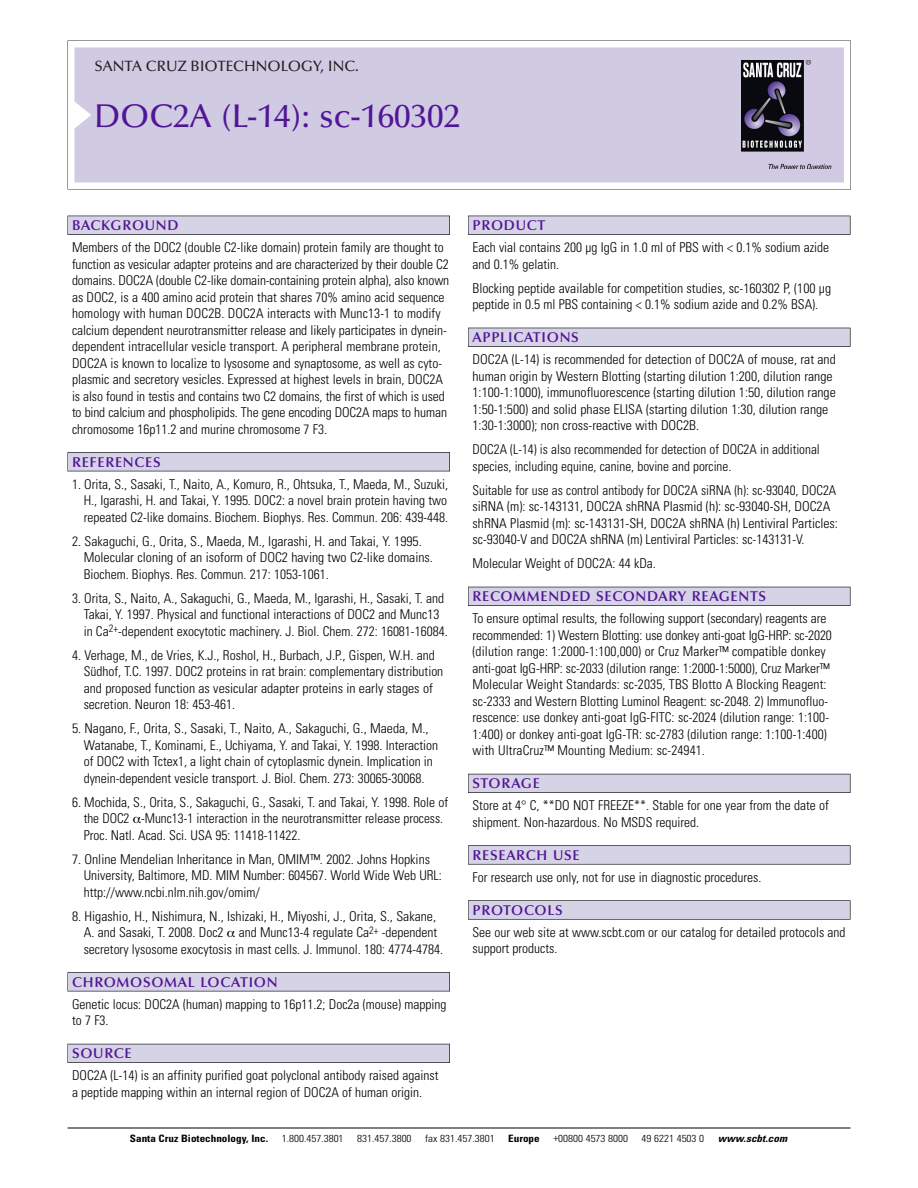
<style>
.page{position:relative;width:918px;height:1188px;background:#fff}
.page>*{position:absolute;margin:0;border:0;box-sizing:border-box;transform-origin:0 0}
.t1{font:500 33px "Optima";color:#511695}
.t2{font:500 15px "Optima";color:#231f20}
.t3{font:600 14.25px "Optima";letter-spacing:.05em;color:#511695}
.t4{font:300 condensed 13.5px/16.5px "Univers";color:#000}
.t5{font:300 condensed 10.2px "Univers";color:#000;scale:1.1 1}
.t6{font:700 condensed 10.2px "Univers";color:#000;scale:1.1 1}
.t7{font:italic 700 condensed 10.2px "Univers";letter-spacing:.005em;color:#000;scale:1.1 1}
</style>
<div class="page">
<svg style="left:68px;top:40px;width:783px;height:149px"></svg>
<div style="left:74px;top:47px;width:770px;height:135px;background:#d1cae3"></div>
<img style="left:741px;top:60px;width:90px;height:108px">
<div style="left:68px;top:216px;width:382px;height:19px;background:#525155"></div>
<div style="left:68px;top:216px;width:381px;height:18px;background:#d7d3e7"></div>
<div style="left:68px;top:452px;width:382px;height:19px;background:#525155"></div>
<div style="left:68px;top:453px;width:381px;height:18px;background:#d7d3e7"></div>
<div style="left:68px;top:972px;width:382px;height:19px;background:#545357"></div>
<div style="left:68px;top:973px;width:381px;height:18px;background:#d7d3e7"></div>
<div style="left:68px;top:1044px;width:382px;height:19px;background:#54535a"></div>
<div style="left:68px;top:1044px;width:381px;height:18px;background:#d7d3e7"></div>
<div style="left:468px;top:216px;width:382px;height:19px;background:#525155"></div>
<div style="left:468px;top:216px;width:382px;height:18px;background:#d7d3e7"></div>
<div style="left:468px;top:328px;width:382px;height:19px;background:#515055"></div>
<div style="left:468px;top:328px;width:382px;height:18px;background:#d7d3e7"></div>
<div style="left:468px;top:587px;width:382px;height:19px;background:#525158"></div>
<div style="left:468px;top:587px;width:382px;height:18px;background:#d7d3e7"></div>
<div style="left:468px;top:774px;width:382px;height:19px;background:#54535a"></div>
<div style="left:468px;top:774px;width:382px;height:18px;background:#d7d3e7"></div>
<svg style="left:468px;top:845px;width:382px;height:20px"></svg>
<div style="left:468px;top:846px;width:382px;height:18px;background:#d7d3e7"></div>
<div style="left:468px;top:900px;width:382px;height:20px;background:#666667"></div>
<div style="left:468px;top:901px;width:382px;height:18px;background:#d7d3e7"></div>
<hr style="left:68px;top:1128px;width:782px;height:1px;background:#000">
<p class="t2" style="left:94px;top:61px;width:266px">SANTA CRUZ BIOTECHNOLOGY, INC.</p>
<h1 class="t1" style="left:94px;top:103px;width:367px">DOC2A (L-14): sc-160302</h1>
<p class="t3" style="left:72px;top:219px;width:108px">BACKGROUND</p>
<p class="t4" style="left:72px;top:240px;width:379px">Members of the DOC2 (double C2-like domain) protein family are thought to function as vesicular adapter proteins and are characterized by their double C2 domains. DOC2A (double C2-like domain-containing protein alpha), also known as DOC2, is a 400 amino acid protein that shares 70% amino acid sequence homology with human DOC2B. DOC2A interacts with Munc13-1 to modify calcium dependent neurotransmitter release and likely participates in dynein&shy;dependent intracellular vesicle transport. A peripheral membrane protein, DOC2A is known to localize to lysosome and synaptosome, as well as cyto&shy;plasmic and secretory vesicles. Expressed at highest levels in brain, DOC2A is also found in testis and contains two C2 domains, the first of which is used to bind calcium and phospholipids. The gene encoding DOC2A maps to human chromosome 16p11.2 and murine chromosome 7 F3.</p>
<p class="t3" style="left:72px;top:456px;width:90px">REFERENCES</p>
<p class="t4" style="left:84px;top:477px;width:366px;text-align:justify;text-indent:-12px">1. Orita, S., Sasaki, T., Naito, A., Komuro, R., Ohtsuka, T., Maeda, M., Suzuki, H., Igarashi, H. and Takai, Y. 1995. DOC2: a novel brain protein having two repeated C2-like domains. Biochem. Biophys. Res. Commun. 206: 439-448.</p>
<p class="t4" style="left:84px;top:534px;width:351px;text-indent:-12px">2. Sakaguchi, G., Orita, S., Maeda, M., Igarashi, H. and Takai, Y. 1995.<br>Molecular cloning of an isoform of DOC2 having two C2-like domains.<br>Biochem. Biophys. Res. Commun. 217: 1053-1061.</p>
<p class="t4" style="left:84px;top:591px;width:365px;text-indent:-12px">3. Orita, S., Naito, A., Sakaguchi, G., Maeda, M., Igarashi, H., Sasaki, T. and<br>Takai, Y. 1997. Physical and functional interactions of DOC2 and Munc13 in Ca<sup>2+</sup>-dependent exocytotic machinery. J. Biol. Chem. 272: 16081-16084.</p>
<p class="t4" style="left:84px;top:648px;width:361px;text-indent:-12px">4. Verhage, M., de Vries, K.J., Roshol, H., Burbach, J.P., Gispen, W.H. and Südhof, T.C. 1997. DOC2 proteins in rat brain: complementary distribution and proposed function as vesicular adapter proteins in early stages of secretion. Neuron 18: 453-461.</p>
<p class="t4" style="left:84px;top:721px;width:356px;text-indent:-12px">5. Nagano, F., Orita, S., Sasaki, T., Naito, A., Sakaguchi, G., Maeda, M., Watanabe, T., Kominami, E., Uchiyama, Y. and Takai, Y. 1998. Interaction of DOC2 with Tctex1, a light chain of cytoplasmic dynein. Implication in dynein-dependent vesicle transport. J. Biol. Chem. 273: 30065-30068.</p>
<p class="t4" style="left:84px;top:795px;width:366px;text-indent:-12px">6. Mochida, S., Orita, S., Sakaguchi, G., Sasaki, T. and Takai, Y. 1998. Role of the DOC2 -Munc13-1 interaction in the neurotransmitter release process.<br>Proc. Natl. Acad. Sci. USA 95: 11418-11422.</p>
<p class="t4" style="left:84px;top:852px;width:360px;text-indent:-12px">7. Online Mendelian Inheritance in Man, OMIM™. 2002. Johns Hopkins<br>University, Baltimore, MD. MIM Number: 604567. World Wide Web URL: http://www.ncbi.nlm.nih.gov/omim/</p>
<p class="t4" style="left:84px;top:909px;width:361px;text-indent:-12px">8. Higashio, H., Nishimura, N., Ishizaki, H., Miyoshi, J., Orita, S., Sakane,<br>A. and Sasaki, T. 2008. Doc2 and Munc13-4 regulate Ca<sup>2+</sup> -dependent secretory lysosome exocytosis in mast cells. J. Immunol. 180: 4774-4784.</p>
<p class="t3" style="left:72px;top:976px;width:207px">CHROMOSOMAL LOCATION</p>
<p class="t4" style="left:72px;top:997px;width:376px">Genetic locus: DOC2A (human) mapping to 16p11.2; Doc2a (mouse) mapping to 7 F3.</p>
<p class="t3" style="left:72px;top:1048px;width:61px">SOURCE</p>
<p class="t4" style="left:72px;top:1068px;width:368px">DOC2A (L-14) is an affinity purified goat polyclonal antibody raised against a peptide mapping within an internal region of DOC2A of human origin.</p>
<p class="t3" style="left:473px;top:219px;width:74px">PRODUCT</p>
<p class="t4" style="left:473px;top:240px;width:358px">Each vial contains 200 µg IgG in 1.0 ml of PBS with &lt; 0.1% sodium azide and 0.1% gelatin.</p>
<p class="t4" style="left:473px;top:281px;width:360px">Blocking peptide available for competition studies, sc-160302 P, (100 µg peptide in 0.5 ml PBS containing &lt; 0.1% sodium azide and 0.2% BSA).</p>
<p class="t3" style="left:473px;top:332px;width:108px">APPLICATIONS</p>
<p class="t4" style="left:473px;top:352px;width:365px">DOC2A (L-14) is recommended for detection of DOC2A of mouse, rat and human origin by Western Blotting (starting dilution 1:200, dilution range 1:100-1:1000), immunofluorescence (starting dilution 1:50, dilution range 1:50-1:500) and solid phase ELISA (starting dilution 1:30, dilution range 1:30-1:3000); non cross-reactive with DOC2B.</p>
<p class="t4" style="left:473px;top:442px;width:349px">DOC2A (L-14) is also recommended for detection of DOC2A in additional species, including equine, canine, bovine and porcine.</p>
<p class="t4" style="left:473px;top:483px;width:367px">Suitable for use as control antibody for DOC2A siRNA (h): sc-93040, DOC2A siRNA (m): sc-143131, DOC2A shRNA Plasmid (h): sc-93040-SH, DOC2A shRNA Plasmid (m): sc-143131-SH, DOC2A shRNA (h) Lentiviral Particles: sc-93040-V and DOC2A shRNA (m) Lentiviral Particles: sc-143131-V.</p>
<p class="t4" style="left:473px;top:556px;width:185px">Molecular Weight of DOC2A: 44 kDa.</p>
<p class="t3" style="left:473px;top:591px;width:295px">RECOMMENDED SECONDARY REAGENTS</p>
<p class="t4" style="left:473px;top:611px;width:361px">To ensure optimal results, the following support (secondary) reagents are recommended: 1) Western Blotting: use donkey anti-goat IgG-HRP: sc-2020 (dilution range: 1:2000-1:100,000) or Cruz Marker™ compatible donkey anti-goat IgG-HRP: sc-2033 (dilution range: 1:2000-1:5000), Cruz Marker™ Molecular Weight Standards: sc-2035, TBS Blotto A Blocking Reagent: sc-2333 and Western Blotting Luminol Reagent: sc-2048. 2) Immunofluo&shy;rescence: use donkey anti-goat IgG-FITC: sc-2024 (dilution range: 1:100- 1:400) or donkey anti-goat IgG-TR: sc-2783 (dilution range: 1:100-1:400) with UltraCruz™ Mounting Medium: sc-24941.</p>
<p class="t3" style="left:473px;top:778px;width:69px">STORAGE</p>
<p class="t4" style="left:473px;top:798px;width:358px">Store at 4° C, **DO NOT FREEZE**. Stable for one year from the date of shipment. Non-hazardous. No MSDS required.</p>
<p class="t3" style="left:473px;top:849px;width:109px">RESEARCH USE</p>
<p class="t4" style="left:473px;top:870px;width:290px">For research use only, not for use in diagnostic procedures.</p>
<p class="t3" style="left:473px;top:904px;width:92px">PROTOCOLS</p>
<p class="t4" style="left:473px;top:925px;width:375px">See our web site at www.scbt.com or our catalog for detailed protocols and support products.</p>
<p class="t6" style="left:130px;top:1135px;width:127px">Santa Cruz Biotechnology, Inc.</p>
<p class="t5" style="left:282px;top:1135px;width:58px">1.800.457.3801</p>
<p class="t5" style="left:357px;top:1135px;width:51px">831.457.3800</p>
<p class="t5" style="left:425px;top:1135px;width:65px">fax 831.457.3801</p>
<p class="t6" style="left:508px;top:1135px;width:30px">Europe</p>
<p class="t5" style="left:553px;top:1135px;width:69px">+00800 4573 8000</p>
<p class="t5" style="left:642px;top:1135px;width:58px">49 6221 4503 0</p>
<p class="t7" style="left:718px;top:1135px;width:64px">www.scbt.com</p>
</div>
